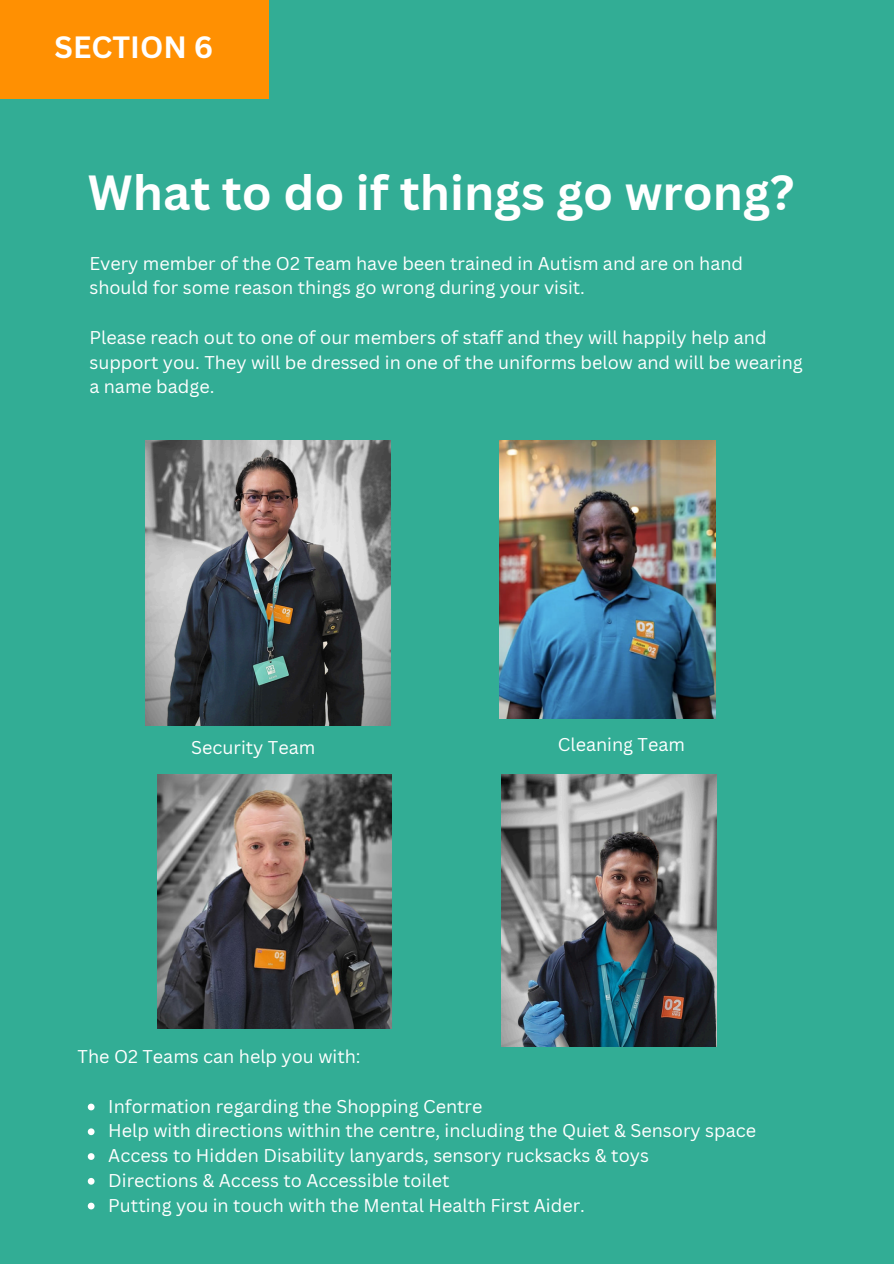
<style>
.page{position:relative;width:894px;height:1264px;background:#fff}
.page>*{position:absolute;margin:0;border:0;box-sizing:border-box;transform-origin:0 0}
.t1{font:700 48px "Canva Sans";color:#fff}
.t2{font:700 30px "Canva Sans";color:#fff}
.t3{font:18px/24.8px "Canva Sans";color:#fff}
</style>
<div class="page">
<div style="left:0;top:0;width:893px;height:1263px;background:#32ad95"></div>
<div style="left:0;top:0;width:268px;height:99px;background:#ff9002"></div>
<img style="left:499px;top:440px;width:216px;height:278px">
<img style="left:145px;top:440px;width:245px;height:285px">
<img style="left:157px;top:774px;width:234px;height:254px">
<img style="left:501px;top:774px;width:215px;height:272px">
<svg style="left:88px;top:1103px;width:6px;height:7px"></svg>
<svg style="left:88px;top:1128px;width:6px;height:7px"></svg>
<svg style="left:88px;top:1153px;width:6px;height:6px"></svg>
<svg style="left:88px;top:1177px;width:6px;height:7px"></svg>
<svg style="left:88px;top:1202px;width:6px;height:7px"></svg>
<p class="t2" style="left:55px;top:26px;width:160px">SECTION 6</p>
<h2 class="t1" style="left:88px;top:158px;width:707px">What to do if things go wrong?</h2>
<h1 class="t3" style="left:89px;top:250px;width:655px">Every member of the O2 Team have been trained in Autism and are on hand should for some reason things go wrong during your visit.</h1>
<p class="t3" style="left:89px;top:324px;width:714px">Please reach out to one of our members of staff and they will happily help and support you. They will be dressed in one of the uniforms below and will be wearing a name badge.</p>
<p class="t3" style="left:191px;top:734px;width:125px">Security Team</p>
<p class="t3" style="left:557px;top:731px;width:129px">Cleaning Team</p>
<p class="t3" style="left:78px;top:1043px;width:284px">The O2 Teams can help you with:</p>
<p class="t3" style="left:108px;top:1093px;width:375px">Information regarding the Shopping Centre</p>
<p class="t3" style="left:108px;top:1117px;width:649px">Help with directions within the centre, including the Quiet &amp; Sensory space</p>
<p class="t3" style="left:108px;top:1142px;width:542px">Access to Hidden Disability lanyards, sensory rucksacks &amp; toys</p>
<p class="t3" style="left:108px;top:1167px;width:343px">Directions &amp; Access to Accessible toilet</p>
<p class="t3" style="left:108px;top:1192px;width:478px">Putting you in touch with the Mental Health First Aider.</p>
</div>
